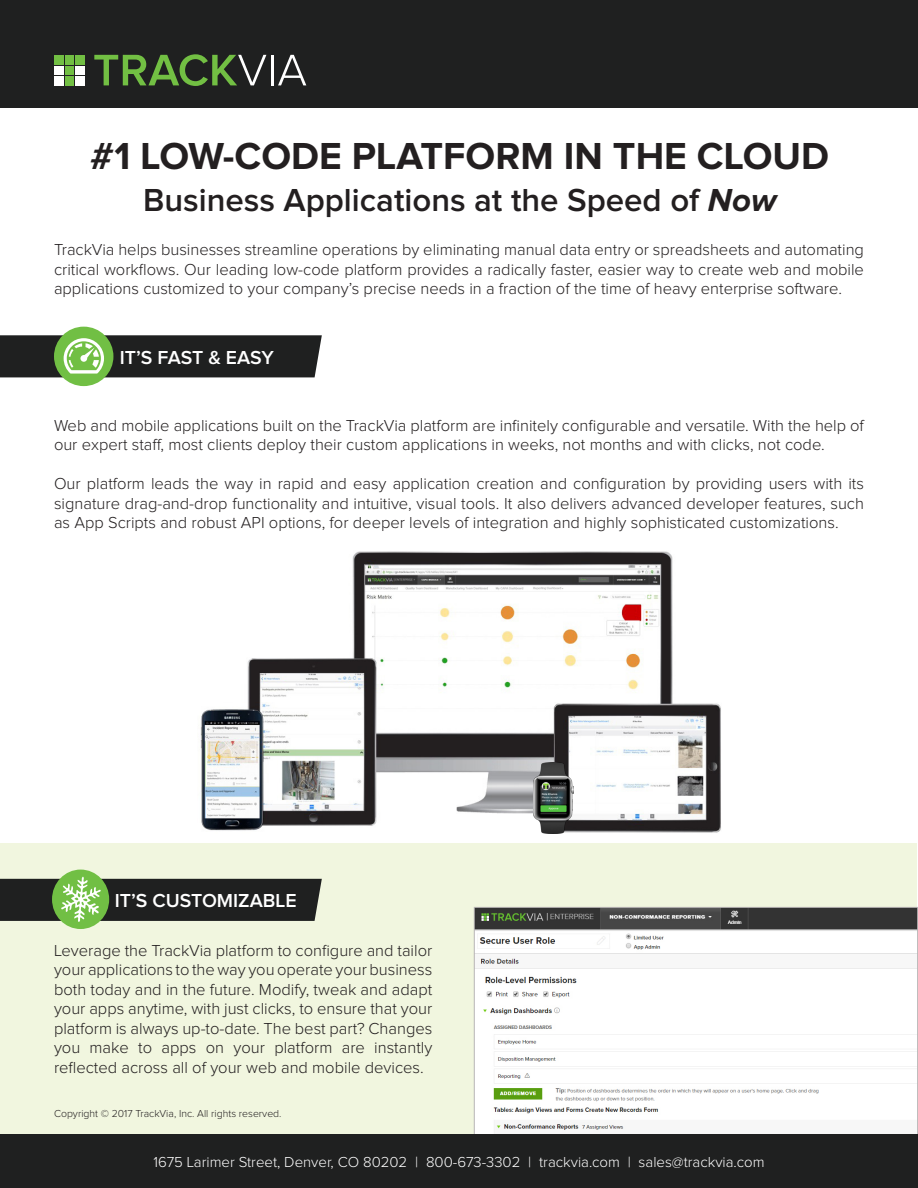
<style>
.page{position:relative;width:918px;height:1188px;background:#fff}
.page>*{position:absolute;margin:0;border:0;box-sizing:border-box;transform-origin:0 0}
.t1{font:700 39px "Proxima Nova";color:#231f20}
.t2{font:600 33px "Proxima Nova";color:#231f20}
.t3{font:600 19.5px "Proxima Nova";color:#fff}
.t4{font:300 16.5px/19.5px "Proxima Nova";color:#231f20;text-align:justify}
.t5{font:300 15px "Proxima Nova";color:#fff}
.t6{font:300 10.5px "Proxima Nova";color:#231f20}
.s1{font-weight:700;font-style:italic}
</style>
<div class="page">
<div style="left:1px;top:843px;width:916px;height:296px;background:#f1f6df"></div>
<div style="left:0;top:0;width:918px;height:108px;background:#1f2020"></div>
<div style="left:54px;top:327px;width:59px;height:59px;background:#71bf44;border-radius:50%"></div>
<svg style="left:0;top:335px;width:322px;height:42px;background:#364131"></svg>
<div style="left:52px;top:870px;width:57px;height:59px;background:#71bf44;border-radius:50%"></div>
<svg style="left:0;top:877px;width:322px;height:45px"></svg>
<svg style="left:94px;top:54px;width:172px;height:32px"></svg>
<hr style="left:271px;top:55px;width:3px;height:30px;background:#fff">
<svg style="left:278px;top:55px;width:28px;height:30px"></svg>
<div style="left:54px;top:55px;width:10px;height:9px;background:#72bf43"></div>
<div style="left:54px;top:66px;width:10px;height:8px;background:#fff"></div>
<div style="left:54px;top:76px;width:10px;height:9px;background:#fff"></div>
<div style="left:75px;top:55px;width:10px;height:9px;background:#72bf43"></div>
<div style="left:65px;top:55px;width:9px;height:9px;background:#72bf43"></div>
<div style="left:65px;top:66px;width:9px;height:8px;background:#72bf43"></div>
<div style="left:75px;top:66px;width:10px;height:8px;background:#fff"></div>
<div style="left:65px;top:76px;width:9px;height:9px;background:#72bf43"></div>
<div style="left:75px;top:76px;width:10px;height:9px;background:#fff"></div>
<img style="left:476px;top:909px;width:440px;height:225px">
<div style="left:0;top:1134px;width:918px;height:54px;background:#1f2020"></div>
<img style="left:200px;top:551px;width:521px;height:282px">
<img style="left:534px;top:762px;width:39px;height:72px">
<p class="t1" style="left:90px;top:138px;width:740px">#1 LOW-CODE PLATFORM IN THE CLOUD</p>
<p class="t2" style="left:143px;top:185px;width:635px">Business Applications at the Speed of <span class="s1">Now</span></p>
<p class="t4" style="left:54px;top:241px;width:812px">TrackVia helps businesses streamline operations by eliminating manual data entry or spreadsheets and automating critical workflows. Our leading low-code platform provides a radically faster, easier way to create web and mobile applications customized to your company’s precise needs in a fraction of the time of heavy enterprise software.</p>
<p class="t3" style="left:120px;top:349px;width:156px">IT’S FAST &amp; EASY</p>
<p class="t4" style="left:54px;top:416px;width:812px">Web and mobile applications built on the TrackVia platform are infinitely configurable and versatile. With the help of our expert staff, most clients deploy their custom applications in weeks, not months and with clicks, not code.</p>
<p class="t4" style="left:54px;top:475px;width:812px">Our platform leads the way in rapid and easy application creation and configuration by providing users with its signature drag-and-drop functionality and intuitive, visual tools. It also delivers advanced developer features, such as App Scripts and robust API options, for deeper levels of integration and highly sophisticated customizations.</p>
<p class="t3" style="left:115px;top:892px;width:183px">IT’S CUSTOMIZABLE</p>
<p class="t4" style="left:54px;top:941px;width:380px">Leverage the TrackVia platform to configure and tailor your applications to the way you operate your business both today and in the future. Modify, tweak and adapt your apps anytime, with just clicks, to ensure that your platform is always up-to-date. The best part? Changes you make to apps on your platform are instantly reflected across all of your web and mobile devices.</p>
<p class="t6" style="left:54px;top:1108px;width:229px">Copyright © 2017 TrackVia, Inc. All rights reserved.</p>
<p class="t5" style="left:153px;top:1155px;width:613px">1675 Larimer Street, Denver, CO 80202 | 800-673-3302 | trackvia.com | sales@trackvia.com</p>
</div>
